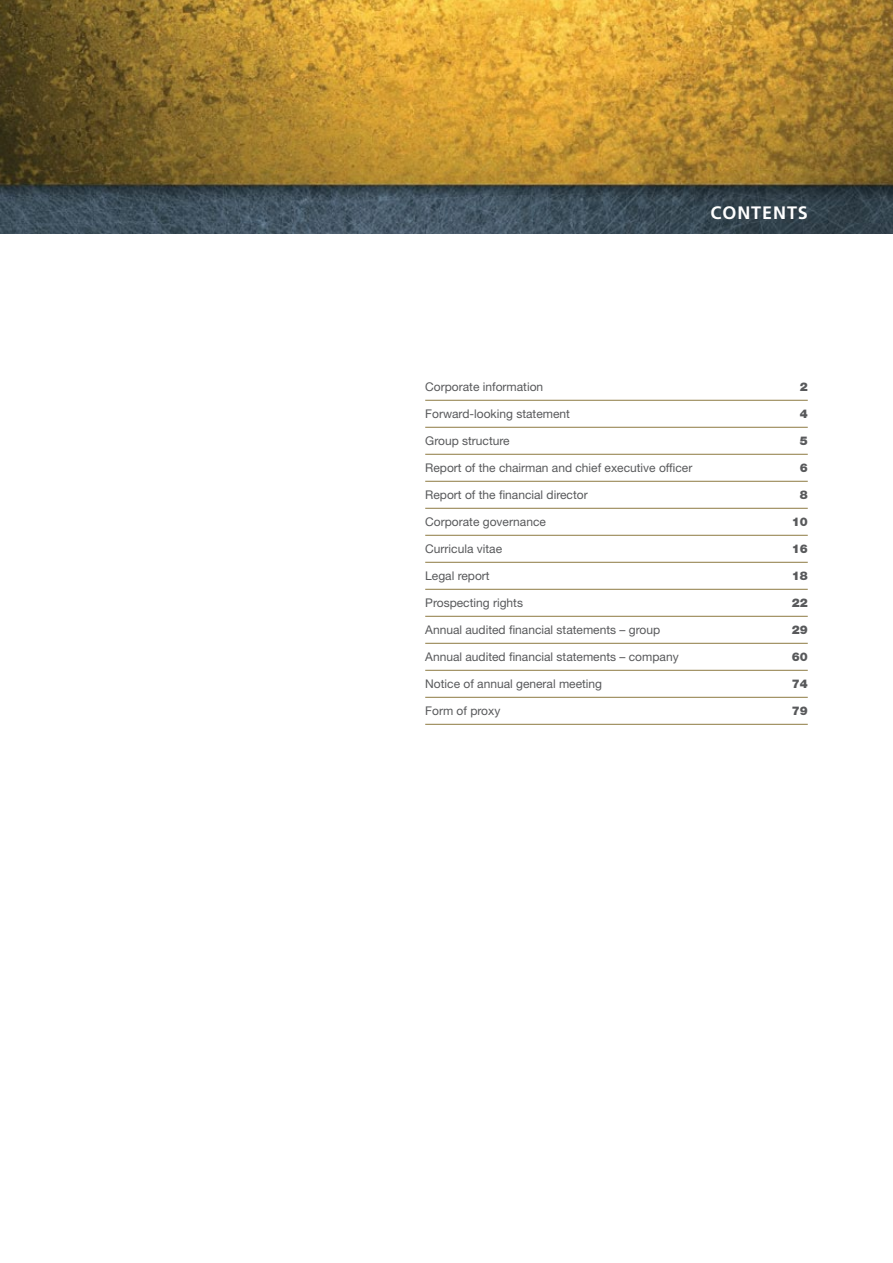
<style>
.page{position:relative;width:893px;height:1263px;background:#fff}
.page>*{position:absolute;margin:0;border:0;box-sizing:border-box;transform-origin:0 0}
.t1{font:700 18px "Frutiger LT Std";letter-spacing:.05em;color:#fff}
.t2{font:12px "Helvetica Neue LT Std";color:#58595b}
.t3{font:900 12px "Helvetica Neue LT Std";color:#58595b}
</style>
<div class="page">
<hr style="left:425px;top:400px;width:383px;height:1px;background:#9a8957">
<hr style="left:425px;top:427px;width:383px;height:1px;background:#9a8957">
<hr style="left:425px;top:454px;width:383px;height:1px;background:#9a8957">
<hr style="left:425px;top:481px;width:383px;height:1px;background:#9a8957">
<hr style="left:425px;top:508px;width:383px;height:1px;background:#9a8957">
<hr style="left:425px;top:535px;width:383px;height:1px;background:#9a8957">
<hr style="left:425px;top:562px;width:383px;height:1px;background:#9a8957">
<hr style="left:425px;top:589px;width:383px;height:1px;background:#9a8957">
<hr style="left:425px;top:616px;width:383px;height:1px;background:#9a8957">
<hr style="left:425px;top:643px;width:383px;height:1px;background:#9a8957">
<hr style="left:425px;top:670px;width:383px;height:1px;background:#9a8957">
<hr style="left:425px;top:697px;width:383px;height:1px;background:#9a8957">
<hr style="left:425px;top:724px;width:383px;height:1px;background:#9a8957">
<img style="left:0;top:0;width:893px;height:234px">
<h1 class="t1" style="left:711px;top:202px;width:99px">CONTENTS</h1>
<p class="t2" style="left:425px;top:380px;width:120px">Corporate information</p>
<p class="t3" style="left:800px;top:380px;width:10px">2</p>
<p class="t2" style="left:425px;top:407px;width:146px">Forward-looking statement</p>
<p class="t3" style="left:800px;top:407px;width:10px">4</p>
<p class="t2" style="left:425px;top:434px;width:86px">Group structure</p>
<p class="t3" style="left:800px;top:434px;width:10px">5</p>
<p class="t2" style="left:425px;top:461px;width:269px">Report of the chairman and chief executive officer</p>
<p class="t3" style="left:800px;top:461px;width:10px">6</p>
<p class="t2" style="left:425px;top:488px;width:164px">Report of the financial director</p>
<p class="t3" style="left:800px;top:488px;width:10px">8</p>
<p class="t2" style="left:425px;top:515px;width:122px">Corporate governance</p>
<p class="t3" style="left:792px;top:515px;width:18px">10</p>
<p class="t2" style="left:425px;top:542px;width:78px">Curricula vitae</p>
<p class="t3" style="left:792px;top:542px;width:18px">16</p>
<p class="t2" style="left:425px;top:569px;width:66px">Legal report</p>
<p class="t3" style="left:792px;top:569px;width:18px">18</p>
<p class="t2" style="left:425px;top:596px;width:99px">Prospecting rights</p>
<p class="t3" style="left:792px;top:596px;width:18px">22</p>
<p class="t2" style="left:425px;top:623px;width:236px">Annual audited financial statements – group</p>
<p class="t3" style="left:792px;top:623px;width:18px">29</p>
<p class="t2" style="left:425px;top:650px;width:255px">Annual audited financial statements – company</p>
<p class="t3" style="left:792px;top:650px;width:18px">60</p>
<p class="t2" style="left:425px;top:677px;width:178px">Notice of annual general meeting</p>
<p class="t3" style="left:792px;top:677px;width:18px">74</p>
<p class="t2" style="left:425px;top:704px;width:77px">Form of proxy</p>
<p class="t3" style="left:792px;top:704px;width:18px">79</p>
</div>
